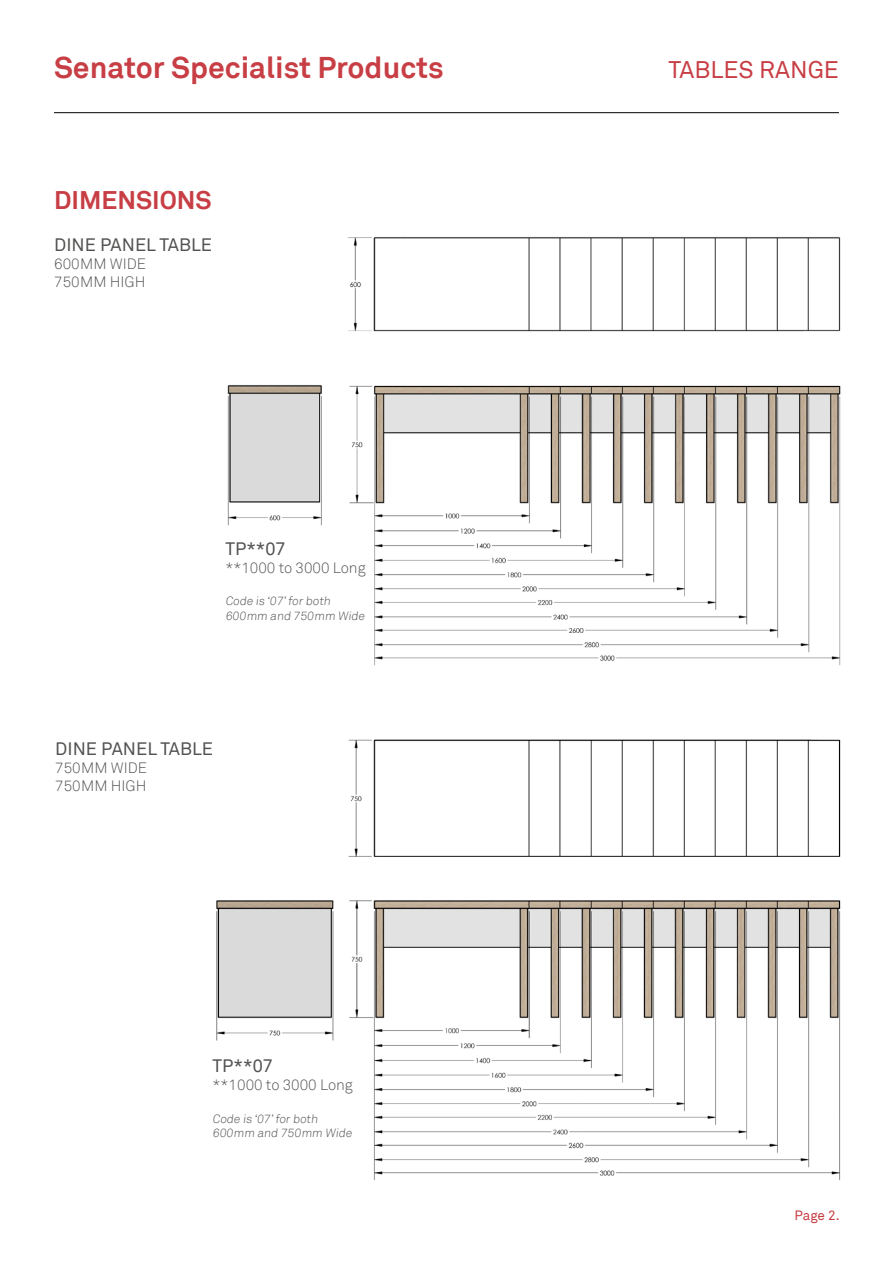
<style>
.page{position:relative;width:893px;height:1263px;background:#fff}
.page>*{position:absolute;margin:0;border:0;box-sizing:border-box;transform-origin:0 0}
.t1{font:700 30px "Akkurat";color:#c83e45}
.t2{font:700 25.5px "Akkurat";color:#c83e45}
.t3{font:24px "Akkurat";color:#c83e45}
.t4{font:18px "Akkurat";color:#525251}
.t5{font:300 15px/18px "Akkurat";color:#525251}
.t6{font:13.5px "Akkurat";color:#c83e45}
.t7{font:300 12px/14.4px "Akkurat";color:#525251}
</style>
<div class="page">
<img style="left:227px;top:237px;width:614px;height:429px">
<img style="left:216px;top:739px;width:625px;height:442px">
<hr style="left:54px;top:112px;width:785px;height:1px;background:#000">
<h1 class="t1" style="left:54px;top:48px;width:391px">Senator Specialist Products</h1>
<h3 class="t3" style="left:668px;top:56px;width:172px">TABLES RANGE</h3>
<h2 class="t2" style="left:54px;top:184px;width:159px">DIMENSIONS</h2>
<p class="t4" style="left:54px;top:234px;width:159px">DINE PANEL TABLE</p>
<p class="t5" style="left:54px;top:255px;width:93px">600MM WIDE<br>750MM HIGH</p>
<p class="t4" style="left:225px;top:538px;width:62px">TP**07</p>
<p class="t5" style="left:225px;top:559px;width:142px">**1000 to 3000 Long</p>
<p class="t7" style="left:225px;top:594px;width:143px">Code is ‘07’for both<br>600mm and 750mm Wide</p>
<p class="t4" style="left:55px;top:738px;width:159px">DINE PANEL TABLE</p>
<p class="t5" style="left:55px;top:758px;width:93px">750MM WIDE<br>750MM HIGH</p>
<p class="t4" style="left:213px;top:1055px;width:62px">TP**07</p>
<p class="t5" style="left:213px;top:1076px;width:142px">**1000 to 3000 Long</p>
<p class="t7" style="left:213px;top:1111px;width:143px">Code is ‘07’for both<br>600mm and 750mm Wide</p>
<p class="t6" style="left:794px;top:1207px;width:47px">Page 2.</p>
</div>
